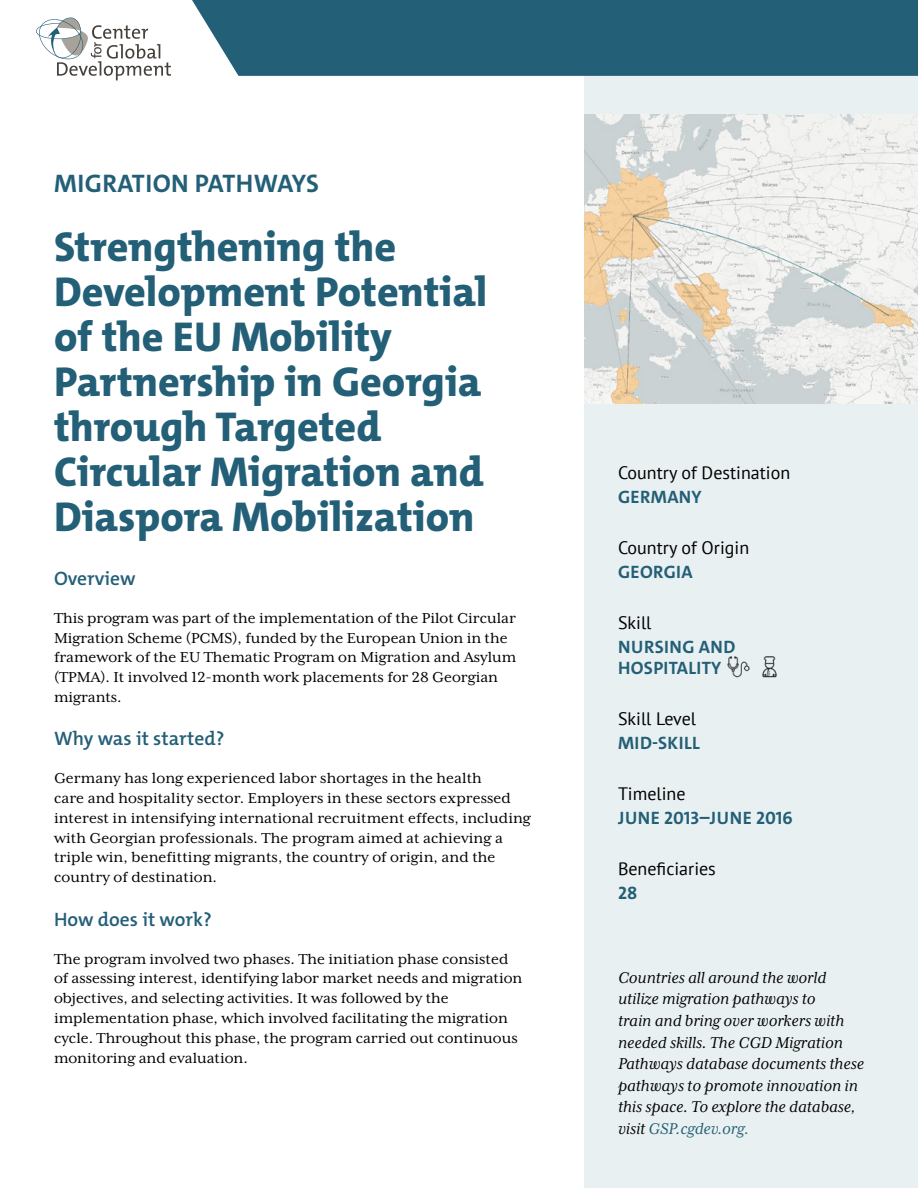
<style>
.page{position:relative;width:918px;height:1188px;background:#fff}
.page>*{position:absolute;margin:0;border:0;box-sizing:border-box;transform-origin:0 0}
.t1{font:800 42px/45px "The Mix C4 s";color:#235f77}
.Subtitle{font:700 25.5px "The Mix C4 s";letter-spacing:.02em;color:#235f77}
.Section_header{font:600 19.5px "The Mix C4 s";color:#235f77}
.Boilerplate{font:italic 18px/21.6px "Mrs Eaves XL Serif OT";color:#000}
.Box_category{font:18px "PT Sans";color:#000}
.Box_info{font:700 18px/21px "The Mix C4 s";letter-spacing:.02em;color:#235f77}
.t2{font:16.5px/19.8px "Mrs Eaves XL Serif OT";color:#000}
.s1{color:#235f77}
</style>
<div class="page">
<div style="left:584px;top:75px;width:334px;height:1113px;background:#e9f0f1"></div>
<div style="left:192px;top:0;width:726px;height:76px;background:#235f77"></div>
<svg style="left:36px;top:17px;width:135px;height:63px"></svg>
<img style="left:584px;top:114px;width:334px;height:289px">
<img style="left:727px;top:656px;width:50px;height:22px">
<p class="Subtitle" style="left:54px;top:167px;width:266px">MIGRATION PATHWAYS</p>
<p class="t1" style="left:54px;top:225px;width:435px">Strengthening the<br>Development Potential of the EU Mobility<br>Partnership in Georgia through Targeted<br>Circular Migration and<br>Diaspora Mobilization</p>
<p class="Section_header" style="left:54px;top:566px;width:83px">Overview</p>
<p class="t2" style="left:54px;top:608px;width:464px">This program was part of the implementation of the Pilot Circular Migration Scheme (PCMS), funded by the European Union in the framework of the EU Thematic Program on Migration and Asylum (TPMA). It involved 12-month work placements for 28 Georgian migrants.</p>
<p class="Section_header" style="left:54px;top:726px;width:172px">Why was it started?</p>
<p class="t2" style="left:54px;top:769px;width:478px">Germany has long experienced labor shortages in the health<br>care and hospitality sector. Employers in these sectors expressed interest in intensifying international recruitment effects, including with Georgian professionals. The program aimed at achieving a triple win, benefitting migrants, the country of origin, and the country of destination.</p>
<p class="Section_header" style="left:54px;top:907px;width:159px">How does it work?</p>
<p class="t2" style="left:54px;top:949px;width:470px">The program involved two phases. The initiation phase consisted of assessing interest, identifying labor market needs and migration objectives, and selecting activities. It was followed by the implementation phase, which involved facilitating the migration cycle. Throughout this phase, the program carried out continuous monitoring and evaluation.</p>
<p class="Box_category" style="left:618px;top:461px;width:174px">Country of Destination</p>
<p class="Box_info" style="left:618px;top:487px;width:85px">GERMANY</p>
<p class="Box_category" style="left:618px;top:536px;width:133px">Country of Origin</p>
<p class="Box_info" style="left:618px;top:562px;width:76px">GEORGIA</p>
<p class="Box_category" style="left:618px;top:611px;width:35px">Skill</p>
<p class="Box_info" style="left:618px;top:637px;width:119px">NURSING AND<br>HOSPITALITY</p>
<p class="Box_category" style="left:618px;top:707px;width:80px">Skill Level</p>
<p class="Box_info" style="left:618px;top:733px;width:83px">MID-SKILL</p>
<p class="Box_category" style="left:618px;top:782px;width:69px">Timeline</p>
<p class="Box_info" style="left:618px;top:808px;width:176px">JUNE 2013–JUNE 2016</p>
<p class="Box_category" style="left:618px;top:857px;width:99px">Beneficiaries</p>
<p class="Box_info" style="left:618px;top:883px;width:21px">28</p>
<p class="Boilerplate" style="left:618px;top:967px;width:248px">Countries all around the world utilize migration pathways to<br>train and bring over workers with needed skills. The CGD Migration<br>Pathways database documents these pathways to promote innovation in this space. To explore the database, visit <span class="s1">GSP.cgdev.org.</span></p>
</div>
